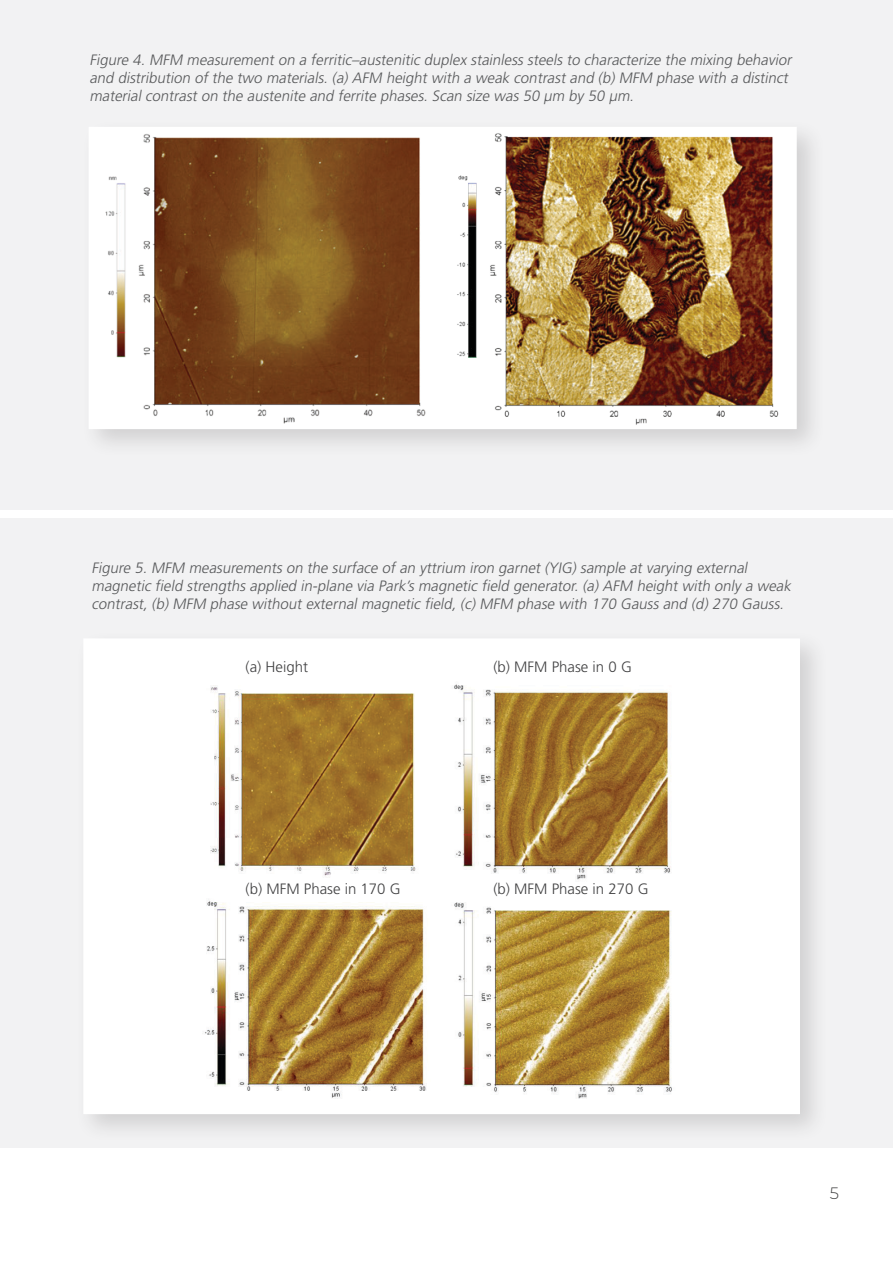
<style>
.page{position:relative;width:893px;height:1263px;background:#fff}
.page>*{position:absolute;margin:0;border:0;box-sizing:border-box;transform-origin:0 0}
.t1{font:300 16.5px "Montserrat";color:#414142}
.t2{font:italic 300 15px/18px "Frutiger LT Std";color:#58595b}
.t3{font:300 15px "Frutiger LT Std";color:#414142}
</style>
<div class="page">
<div style="left:0;top:519px;width:893px;height:629px;background:#f2f2f3"></div>
<div style="left:0;top:0;width:893px;height:509px;background:#f2f2f3"></div>
<div style="left:81px;top:119px;width:745px;height:339px;background:#231f20;opacity:.16"></div>
<div style="left:89px;top:128px;width:707px;height:300px;background:#fff"></div>
<img style="left:105px;top:133px;width:674px;height:292px">
<div style="left:89px;top:127px;width:708px;height:302px;border:2px solid #fff"></div>
<div style="left:75px;top:630px;width:754px;height:513px;background:#231f20;opacity:.16"></div>
<div style="left:84px;top:639px;width:715px;height:474px;background:#fff"></div>
<img style="left:204px;top:684px;width:468px;height:415px">
<div style="left:83px;top:638px;width:717px;height:476px;border:2px solid #fff"></div>
<p class="t2" style="left:89px;top:51px;width:707px">Figure 4. MFM measurement on a ferritic–austenitic duplex stainless steels to characterize the mixing behavior and distribution of the two materials. (a) AFM height with a weak contrast and (b) MFM phase with a distinct material contrast on the austenite and ferrite phases. Scan size was 50 µm by 50 µm.</p>
<p class="t2" style="left:92px;top:559px;width:704px">Figure 5. MFM measurements on the surface of an yttrium iron garnet (YIG) sample at varying external magnetic field strengths applied in-plane via Park’s magnetic field generator. (a) AFM height with only a weak contrast, (b) MFM phase without external magnetic field, (c) MFM phase with 170 Gauss and (d) 270 Gauss.</p>
<p class="t3" style="left:246px;top:659px;width:64px">(a) Height</p>
<p class="t3" style="left:493px;top:659px;width:140px">(b) MFM Phase in 0 G</p>
<p class="t3" style="left:246px;top:880px;width:157px">(b) MFM Phase in 170 G</p>
<p class="t3" style="left:493px;top:880px;width:157px">(b) MFM Phase in 270 G</p>
<p class="t1" style="left:830px;top:1182px;width:11px">5</p>
</div>
